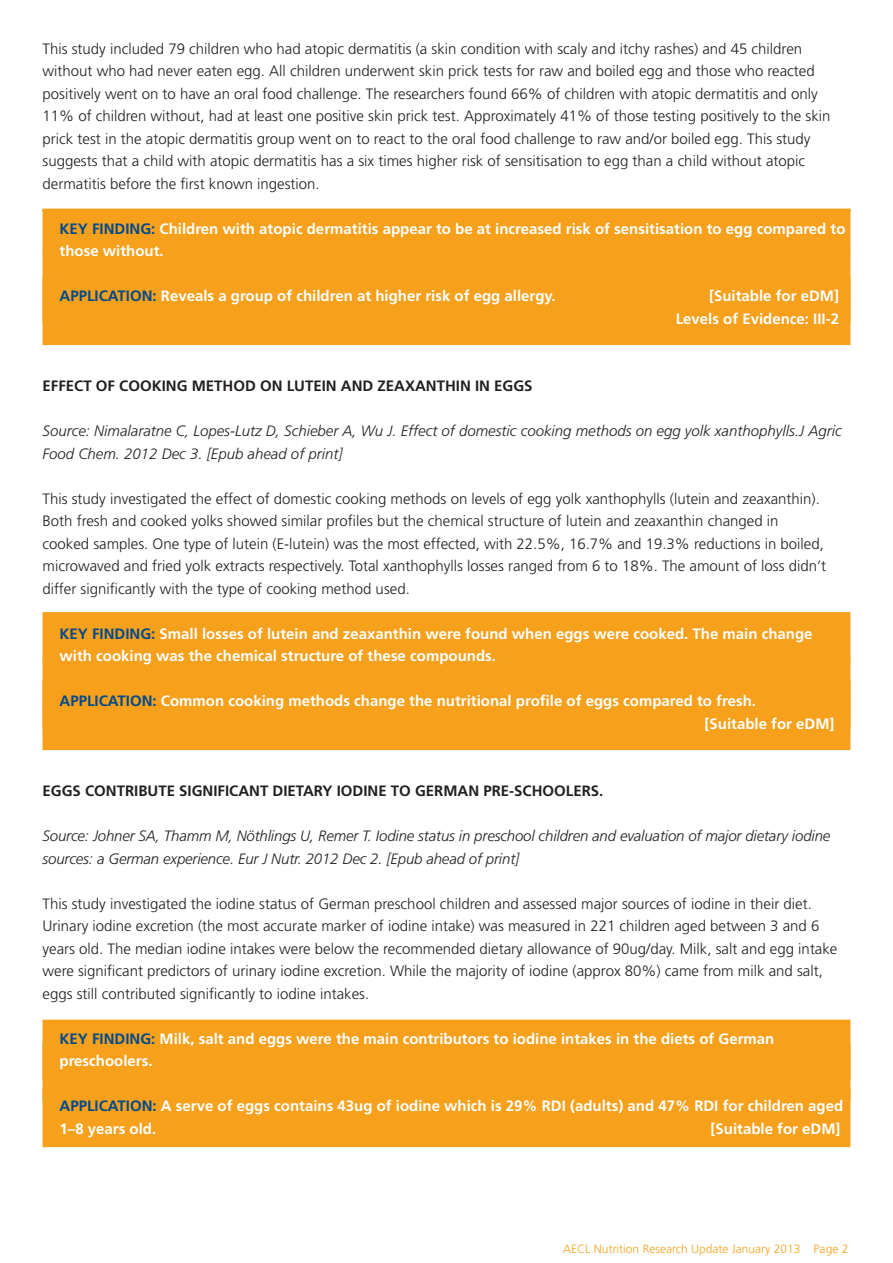
<style>
.page{position:relative;width:893px;height:1263px;background:#fff}
.page>*{position:absolute;margin:0;border:0;box-sizing:border-box;transform-origin:0 0}
.t1{font:300 15px/22.5px "Frutiger";color:#231f20}
.t2{font:700 15px/22.5px "Frutiger";color:#fff}
.t3{font:italic 300 15px/22.5px "Frutiger";letter-spacing:-.01em;color:#231f20}
.t4{font:700 15px "Frutiger";color:#231f20}
.t5{font:300 12px "Frutiger";color:#f6a01b}
.s1{color:#004a8d}
</style>
<div class="page">
<div style="left:43px;top:209px;width:807px;height:46px;background:#f6a01b"></div>
<div style="left:43px;top:254px;width:807px;height:46px;background:#f6a01b"></div>
<div style="left:43px;top:299px;width:807px;height:46px;background:#f6a01b"></div>
<div style="left:43px;top:612px;width:807px;height:48px;background:#f6a01b"></div>
<div style="left:43px;top:657px;width:807px;height:48px;background:#f6a01b"></div>
<div style="left:43px;top:702px;width:807px;height:48px;background:#f6a01b"></div>
<div style="left:43px;top:1019px;width:807px;height:60px;background:#f6a01b"></div>
<div style="left:43px;top:1042px;width:807px;height:60px;background:#f6a01b"></div>
<div style="left:43px;top:1087px;width:807px;height:60px;background:#f6a01b"></div>
<p class="t1" style="left:43px;top:38px;width:789px">This study included 79 children who had atopic dermatitis (a skin condition with scaly and itchy rashes) and 45 children without who had never eaten egg. All children underwent skin prick tests for raw and boiled egg and those who reacted positively went on to have an oral food challenge. The researchers found 66% of children with atopic dermatitis and only 11% of children without, had at least one positive skin prick test. Approximately 41% of those testing positively to the skin prick test in the atopic dermatitis group went on to react to the oral food challenge to raw and/or boiled egg. This study suggests that a child with atopic dermatitis has a six times higher risk of sensitisation to egg than a child without atopic dermatitis before the first known ingestion.</p>
<p class="t2" style="left:60px;top:217px;width:788px"><span class="s1">KEY FINDING:</span> Children with atopic dermatitis appear to be at increased risk of sensitisation to egg compared to those without.</p>
<p class="t2" style="left:60px;top:285px;width:498px"><span class="s1">APPLICATION:</span> Reveals a group of children at higher risk of egg allergy.</p>
<p class="t2" style="left:709px;top:285px;width:132px">[Suitable for eDM]</p>
<p class="t2" style="left:676px;top:307px;width:165px">Levels of Evidence: III-2</p>
<p class="t4" style="left:43px;top:377px;width:492px">EFFECT OF COOKING METHOD ON LUTEIN AND ZEAXANTHIN IN EGGS</p>
<p class="t3" style="left:43px;top:420px;width:801px">Source: Nimalaratne C, Lopes-Lutz D, Schieber A, Wu J. Effect of domestic cooking methods on egg yolk xanthophylls.J Agric<br>Food Chem. 2012 Dec 3. [Epub ahead of print]</p>
<p class="t1" style="left:43px;top:488px;width:785px">This study investigated the effect of domestic cooking methods on levels of egg yolk xanthophylls (lutein and zeaxanthin).<br>Both fresh and cooked yolks showed similar profiles but the chemical structure of lutein and zeaxanthin changed in cooked samples. One type of lutein (E-lutein) was the most effected, with 22.5%, 16.7% and 19.3% reductions in boiled, microwaved and fried yolk extracts respectively. Total xanthophylls losses ranged from 6 to 18%. The amount of loss didn’t differ significantly with the type of cooking method used.</p>
<p class="t2" style="left:60px;top:622px;width:754px"><span class="s1">KEY FINDING:</span> Small losses of lutein and zeaxanthin were found when eggs were cooked. The main change with cooking was the chemical structure of these compounds.</p>
<p class="t2" style="left:60px;top:690px;width:698px"><span class="s1">APPLICATION:</span> Common cooking methods change the nutritional profile of eggs compared to fresh.</p>
<p class="t2" style="left:704px;top:712px;width:132px">[Suitable for eDM]</p>
<p class="t4" style="left:43px;top:782px;width:562px">EGGS CONTRIBUTE SIGNIFICANT DIETARY IODINE TO GERMAN PRE-SCHOOLERS.</p>
<p class="t3" style="left:43px;top:825px;width:789px">Source: Johner SA, Thamm M, Nöthlings U, Remer T. Iodine status in preschool children and evaluation of major dietary iodine sources: a German experience. Eur J Nutr. 2012 Dec 2. [Epub ahead of print]</p>
<p class="t1" style="left:43px;top:893px;width:796px">This study investigated the iodine status of German preschool children and assessed major sources of iodine in their diet.<br>Urinary iodine excretion (the most accurate marker of iodine intake) was measured in 221 children aged between 3 and 6 years old. The median iodine intakes were below the recommended dietary allowance of 90ug/day. Milk, salt and egg intake were significant predictors of urinary iodine excretion. While the majority of iodine (approx 80%) came from milk and salt, eggs still contributed significantly to iodine intakes.</p>
<p class="t2" style="left:60px;top:1027px;width:716px"><span class="s1">KEY FINDING:</span> Milk, salt and eggs were the main contributors to iodine intakes in the diets of German preschoolers.</p>
<p class="t2" style="left:60px;top:1095px;width:785px"><span class="s1">APPLICATION:</span> A serve of eggs contains 43ug of iodine which is 29% RDI (adults) and 47% RDI for children aged<br>1–8 years old.</p>
<p class="t2" style="left:710px;top:1117px;width:132px">[Suitable for eDM]</p>
<p class="t5" style="left:563px;top:1242px;width:287px">AECL Nutrition Research Update January 2013 Page 2</p>
</div>
